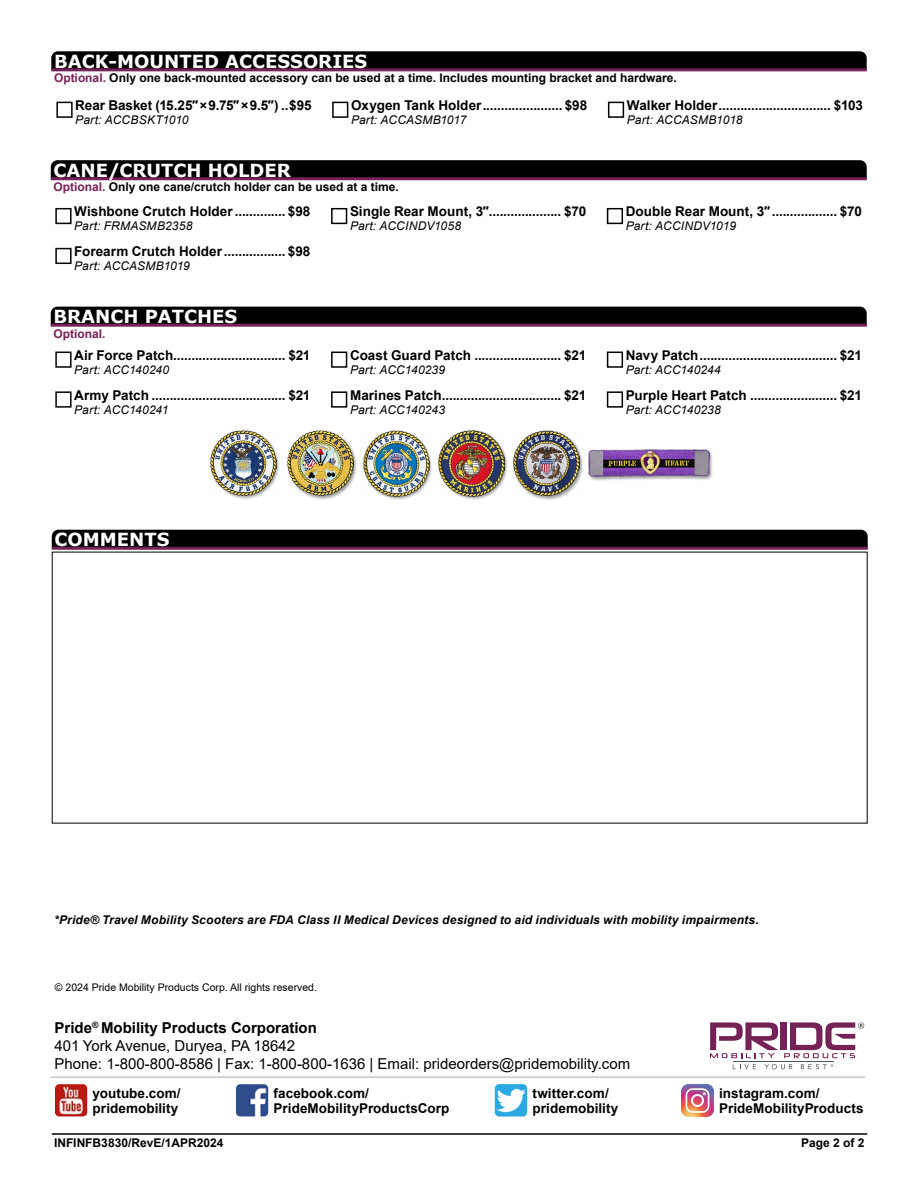
<style>
.page{position:relative;width:918px;height:1188px;background:#fff}
.page>*{position:absolute;margin:0;border:0;box-sizing:border-box;transform-origin:0 0}
.t1{font:700 18px "Verdana";color:#fff}
.t2{font:15px/18px "Arial";color:#000}
.t3{font:700 13.5px/15.3px "Arial";letter-spacing:.005em;color:#000}
.t4{font:italic 12px "Arial";letter-spacing:.01em;color:#000}
.t5{font:700 12px "Arial";color:#000}
.t6{font:italic 700 12px "Arial";letter-spacing:.015em;color:#000}
.t7{font:700 12px "Arial";color:#762157}
.t8{font:10.5px "Arial";color:#000}
.s1{color:#762157}
.s2{font-weight:700}
</style>
<div class="page">
<div style="left:55px;top:208px;width:17px;height:16px;border:2px solid #000"></div>
<div style="left:55px;top:248px;width:17px;height:16px;border:2px solid #000"></div>
<div style="left:331px;top:208px;width:16px;height:16px;border:2px solid #000"></div>
<div style="left:607px;top:208px;width:16px;height:16px;border:2px solid #000"></div>
<div style="left:55px;top:352px;width:17px;height:16px;border:2px solid #000"></div>
<div style="left:55px;top:391px;width:17px;height:17px;border:2px solid #000"></div>
<div style="left:331px;top:352px;width:16px;height:16px;border:2px solid #000"></div>
<div style="left:331px;top:391px;width:16px;height:17px;border:2px solid #000"></div>
<div style="left:607px;top:352px;width:16px;height:16px;border:2px solid #000"></div>
<div style="left:607px;top:391px;width:16px;height:17px;border:2px solid #000"></div>
<div style="left:56px;top:102px;width:17px;height:16px;border:2px solid #000"></div>
<div style="left:332px;top:102px;width:16px;height:16px;border:2px solid #000"></div>
<div style="left:608px;top:102px;width:16px;height:16px;border:2px solid #000"></div>
<hr style="left:52px;top:1133px;width:815px;height:2px;background:#000">
<div style="left:52px;top:530px;width:816px;height:17px;background:#000"></div>
<hr style="left:52px;top:547px;width:816px;height:3px;background:#762157">
<div style="left:51px;top:307px;width:816px;height:17px;background:#000"></div>
<hr style="left:51px;top:324px;width:816px;height:3px;background:#762157">
<div style="left:588px;top:449px;width:126px;height:32px;background:#000;opacity:.3"></div>
<img style="left:589px;top:450px;width:120px;height:27px">
<div style="left:210px;top:430px;width:71px;height:70px;background:#000;opacity:.3"></div>
<img style="left:211px;top:431px;width:65px;height:65px">
<div style="left:287px;top:429px;width:71px;height:72px;background:#000;opacity:.3"></div>
<img style="left:288px;top:431px;width:66px;height:65px">
<div style="left:362px;top:430px;width:72px;height:71px;background:#000;opacity:.3"></div>
<img style="left:363px;top:430px;width:66px;height:66px">
<div style="left:438px;top:430px;width:71px;height:71px;background:#000;opacity:.3"></div>
<img style="left:438px;top:430px;width:66px;height:66px">
<div style="left:513px;top:429px;width:71px;height:72px;background:#000;opacity:.3"></div>
<img style="left:514px;top:431px;width:66px;height:65px">
<img style="left:55px;top:1084px;width:32px;height:32px">
<img style="left:236px;top:1084px;width:32px;height:32px">
<img style="left:495px;top:1084px;width:32px;height:33px">
<img style="left:681px;top:1084px;width:33px;height:33px">
<svg style="left:50px;top:1076px;width:816px;height:2px;background:#d5d6d7"></svg>
<div style="left:51px;top:160px;width:816px;height:17px;background:#000"></div>
<hr style="left:51px;top:177px;width:816px;height:3px;background:#762157">
<div style="left:781px;top:1022px;width:6px;height:28px;background:#742257"></div>
<svg style="left:733px;top:1064px;width:23px;height:5px"></svg>
<svg style="left:765px;top:1064px;width:27px;height:5px"></svg>
<svg style="left:801px;top:1064px;width:32px;height:5px"></svg>
<hr style="left:733px;top:1061px;width:101px;height:1px;background:#52555b">
<svg style="left:710px;top:1022px;width:68px;height:36px"></svg>
<svg style="left:784px;top:1022px;width:80px;height:36px"></svg>
<div style="left:51px;top:51px;width:816px;height:17px;background:#000"></div>
<hr style="left:51px;top:68px;width:816px;height:3px;background:#762157">
<h1 class="t1" style="left:54px;top:48px;width:315px">BACK-MOUNTED ACCESSORIES</h1>
<p class="t5" style="left:54px;top:70px;width:624px"><span class="s1">Optional.</span> Only one back-mounted accessory can be used at a time. Includes mounting bracket and hardware.</p>
<p class="t3" style="left:75px;top:98px;width:238px">Rear Basket (15.25″×9.75″×9.5″) ..$95</p>
<p class="t4" style="left:75px;top:112px;width:115px">Part: ACCBSKT1010</p>
<p class="t3" style="left:351px;top:98px;width:238px">Oxygen Tank Holder...................... $98</p>
<p class="t4" style="left:351px;top:112px;width:117px">Part: ACCASMB1017</p>
<h1 class="t1" style="left:53px;top:157px;width:239px">CANE/CRUTCH HOLDER</h1>
<p class="t5" style="left:53px;top:179px;width:347px"><span class="s1">Optional.</span> Only one cane/crutch holder can be used at a time.</p>
<p class="t3" style="left:74px;top:204px;width:238px">Wishbone Crutch Holder.............. $98</p>
<p class="t4" style="left:74px;top:218px;width:120px">Part: FRMASMB2358</p>
<p class="t3" style="left:74px;top:244px;width:238px">Forearm Crutch Holder................. $98</p>
<p class="t4" style="left:74px;top:258px;width:117px">Part: ACCASMB1019</p>
<p class="t3" style="left:350px;top:204px;width:238px">Single Rear Mount, 3″.................... $70</p>
<p class="t4" style="left:350px;top:218px;width:113px">Part: ACCINDV1058</p>
<h1 class="t1" style="left:53px;top:304px;width:185px">BRANCH PATCHES</h1>
<p class="t7" style="left:53px;top:325px;width:54px">Optional.</p>
<p class="t3" style="left:74px;top:347px;width:238px">Air Force Patch............................... $21</p>
<p class="t4" style="left:74px;top:362px;width:96px">Part: ACC140240</p>
<p class="t3" style="left:74px;top:387px;width:238px">Army Patch ..................................... $21</p>
<p class="t4" style="left:74px;top:402px;width:96px">Part: ACC140241</p>
<p class="t3" style="left:350px;top:347px;width:238px">Coast Guard Patch ........................ $21</p>
<p class="t4" style="left:350px;top:362px;width:97px">Part: ACC140239</p>
<p class="t3" style="left:350px;top:387px;width:238px">Marines Patch................................. $21</p>
<p class="t4" style="left:350px;top:402px;width:97px">Part: ACC140243</p>
<p class="t3" style="left:627px;top:98px;width:238px">Walker Holder............................... $103</p>
<p class="t4" style="left:627px;top:112px;width:117px">Part: ACCASMB1018</p>
<p class="t3" style="left:626px;top:204px;width:238px">Double Rear Mount, 3″ .................. $70</p>
<p class="t4" style="left:626px;top:218px;width:112px">Part: ACCINDV1019</p>
<p class="t3" style="left:626px;top:347px;width:238px">Navy Patch...................................... $21</p>
<p class="t4" style="left:626px;top:362px;width:97px">Part: ACC140244</p>
<p class="t3" style="left:626px;top:387px;width:238px">Purple Heart Patch ........................ $21</p>
<p class="t4" style="left:626px;top:402px;width:97px">Part: ACC140238</p>
<h1 class="t1" style="left:54px;top:527px;width:117px">COMMENTS</h1>
<p class="t6" style="left:54px;top:911px;width:706px">*Pride® Travel Mobility Scooters are FDA Class II Medical Devices designed to aid individuals with mobility impairments.</p>
<p class="t8" style="left:55px;top:980px;width:264px">© 2024 Pride Mobility Products Corp. All rights reserved.</p>
<p class="t2" style="left:55px;top:1019px;width:577px"><span class="s2">Pride</span><sup>®</sup> <span class="s2">Mobility Products Corporation<br></span>401 York Avenue, Duryea, PA 18642<br>Phone: 1-800-800-8586 | Fax: 1-800-800-1636 | Email: prideorders@pridemobility.com</p>
<p class="t3" style="left:93px;top:1085px;width:89px">youtube.com/ pridemobility</p>
<p class="t3" style="left:274px;top:1085px;width:177px">facebook.com/<br>PrideMobilityProductsCorp</p>
<p class="t3" style="left:533px;top:1085px;width:87px">twitter.com/ pridemobility</p>
<p class="t3" style="left:719px;top:1085px;width:146px">instagram.com/<br>PrideMobilityProducts</p>
<p class="t5" style="left:54px;top:1134px;width:171px">INFINFB3830/RevE/1APR2024</p>
<p class="t5" style="left:801px;top:1134px;width:65px">Page 2 of 2</p>
</div>
